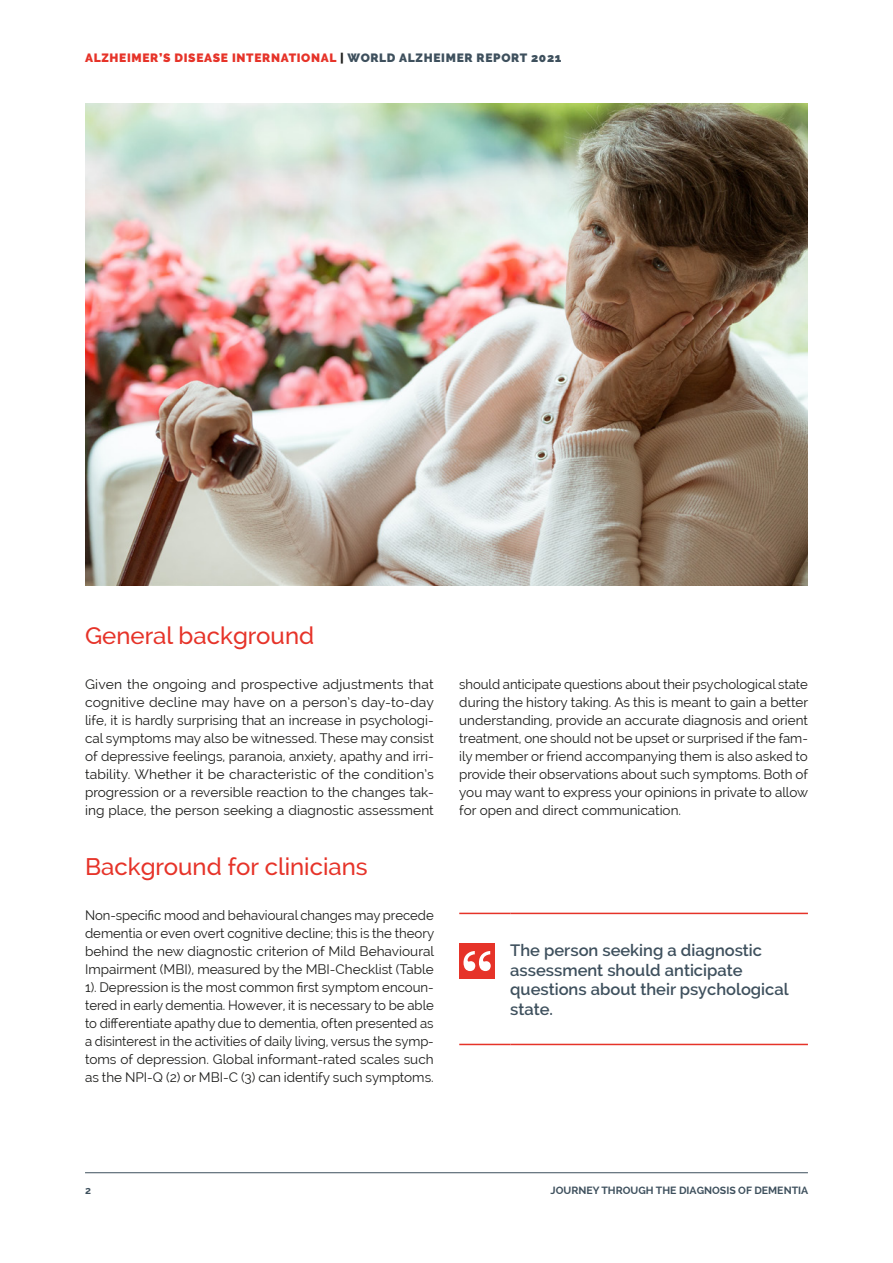
<style>
.page{position:relative;width:893px;height:1263px;background:#fff}
.page>*{position:absolute;margin:0;border:0;box-sizing:border-box;transform-origin:0 0}
.H1_space_before{font:500 24px "Raleway";color:#e63329}
.pull_quote{font:600 16.5px/19.5px "Raleway";color:#3e505d}
.body{font:13.5px/18px "Raleway";color:#1d1d1b;text-align:justify}
.t1{font:900 12px "Raleway";letter-spacing:.055em;color:#e63329}
.t2{font:700 10.5px "Raleway";color:#3e505d}
.s1{color:#1d1d1b}
.s2{color:#3e505d}
</style>
<div class="page">
<hr style="left:85px;top:1172px;width:723px;height:1px;background:#3e505d">
<hr style="left:459px;top:913px;width:51px;height:1px;background:#e63329">
<hr style="left:510px;top:913px;width:298px;height:1px;background:#e63329">
<hr style="left:459px;top:1044px;width:51px;height:1px;background:#e63329">
<hr style="left:510px;top:1044px;width:298px;height:1px;background:#e63329">
<div style="left:459px;top:943px;width:36px;height:36px;background:#e63329"></div>
<svg style="left:463px;top:951px;width:28px;height:20px"></svg>
<img style="left:85px;top:103px;width:723px;height:482px">
<p class="t1" style="left:85px;top:51px;width:478px">ALZHEIMER’S DISEASE INTERNATIONAL <span class="s1">|</span> <span class="s2">WORLD ALZHEIMER REPORT 2021</span></p>
<h1 class="H1_space_before" style="left:85px;top:621px;width:231px">General background</h1>
<p class="body" style="left:85px;top:675px;width:350px">Given the ongoing and prospective adjustments that cognitive decline may have on a person’s day-to-day life, it is hardly surprising that an increase in psychologi&shy;cal symptoms may also be witnessed. These may consist of depressive feelings, paranoia, anxiety, apathy and irri&shy;tability. Whether it be characteristic of the condition’s progression or a reversible reaction to the changes tak&shy;ing place, the person seeking a diagnostic assessment</p>
<p class="body" style="left:459px;top:675px;width:351px">should anticipate questions about their psychological state during the history taking. As this is meant to gain a better understanding, provide an accurate diagnosis and orient treatment, one should not be upset or surprised if the fam&shy;ily member or friend accompanying them is also asked to provide their observations about such symptoms. Both of you may want to express your opinions in private to allow for open and direct communication.</p>
<h1 class="H1_space_before" style="left:85px;top:852px;width:284px">Background for clinicians</h1>
<p class="body" style="left:85px;top:906px;width:351px">Non-specific mood and behavioural changes may precede dementia or even overt cognitive decline; this is the theory behind the new diagnostic criterion of Mild Behavioural Impairment (MBI), measured by the MBI-Checklist (Table 1). Depression is the most common first symptom encoun&shy;tered in early dementia. However, it is necessary to be able to differentiate apathy due to dementia, often presented as a disinterest in the activities of daily living, versus the symp&shy;toms of depression. Global informant-rated scales such as the NPI-Q (2) or MBI-C (3) can identify such symptoms.</p>
<p class="pull_quote" style="left:510px;top:941px;width:280px">The person seeking a diagnostic assessment should anticipate questions about their psychological state.</p>
<p class="t2" style="left:85px;top:1184px;width:7px">2</p>
<p class="t2" style="left:551px;top:1184px;width:259px">JOURNEY THROUGH THE DIAGNOSIS OF DEMENTIA</p>
</div>
